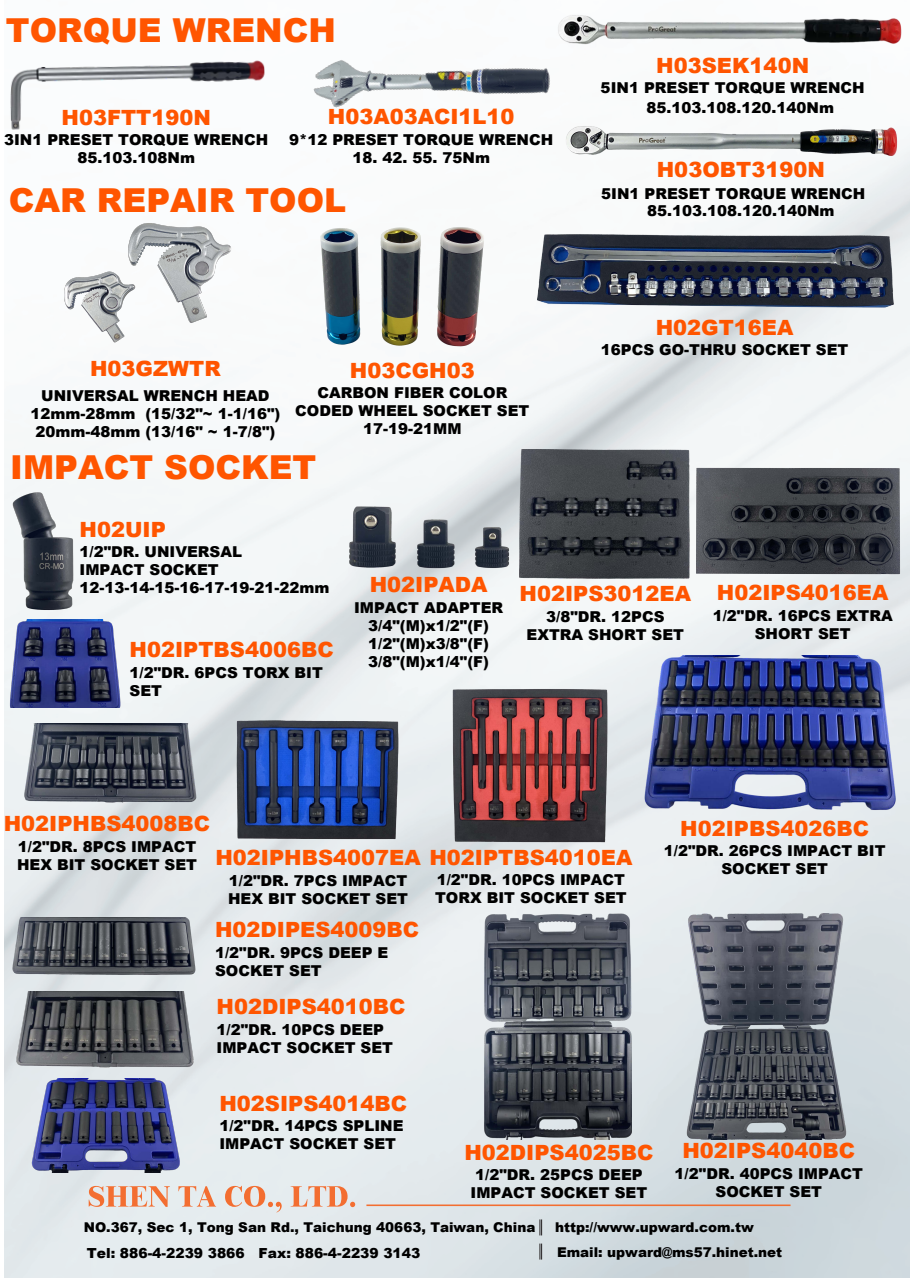
<style>
.page{position:relative;width:910px;height:1280px;background:#fff}
.page>*{position:absolute;margin:0;border:0;box-sizing:border-box;transform-origin:0 0}
.t1{font:900 33px "Arial";color:#f50}
.t2{font:900 21px "Arial";color:#f50}
.t3{font:900 15px/18px "Arial";color:#000;text-align:center}
.t4{font:900 13.8px "Arial";color:#000}
.t5{font:900 13.5px/24.9px "Arial";color:#000}
</style>
<div class="page">
<img style="left:4px;top:142px;width:906px;height:1135px">
<svg style="left:89px;top:1186px;width:81px;height:21px;background:#eab69e"></svg>
<svg style="left:178px;top:1186px;width:38px;height:20px"></svg>
<svg style="left:225px;top:1186px;width:57px;height:26px"></svg>
<svg style="left:291px;top:1186px;width:64px;height:21px"></svg>
<hr style="left:366px;top:1204px;width:424px;height:2px;background:#f36e31">
<svg style="left:540px;top:1219px;width:2px;height:16px"></svg>
<svg style="left:540px;top:1243px;width:2px;height:16px"></svg>
<img style="left:558px;top:15px;width:344px;height:30px">
<img style="left:10px;top:60px;width:255px;height:70px">
<img style="left:564px;top:126px;width:334px;height:32px">
<img style="left:313px;top:60px;width:237px;height:48px">
<img style="left:62px;top:222px;width:172px;height:124px">
<img style="left:320px;top:225px;width:166px;height:124px">
<img style="left:534px;top:231px;width:361px;height:83px">
<img style="left:9px;top:492px;width:68px;height:122px">
<img style="left:346px;top:505px;width:165px;height:65px">
<img style="left:520px;top:449px;width:169px;height:129px">
<img style="left:695px;top:467px;width:205px;height:109px">
<img style="left:483px;top:912px;width:149px;height:227px">
<img style="left:10px;top:918px;width:192px;height:60px">
<img style="left:16px;top:991px;width:180px;height:78px">
<img style="left:29px;top:1078px;width:155px;height:94px">
<img style="left:644px;top:656px;width:253px;height:155px">
<img style="left:451px;top:687px;width:157px;height:158px">
<img style="left:235px;top:720px;width:164px;height:122px">
<img style="left:19px;top:723px;width:181px;height:83px">
<img style="left:7px;top:620px;width:116px;height:88px">
<img style="left:682px;top:913px;width:166px;height:227px">
<h1 class="t1" style="left:6px;top:6px;width:331px">TORQUE WRENCH</h1>
<h2 class="t2" style="left:62px;top:102px;width:151px">H03FTT190N</h2>
<p class="t3" style="left:4px;top:131px;width:266px">3IN1 PRESET TORQUE WRENCH<br>85.103.108Nm</p>
<h2 class="t2" style="left:328px;top:101px;width:188px">H03A03ACI1L10</h2>
<p class="t3" style="left:289px;top:130px;width:266px">9*12 PRESET TORQUE WRENCH</p>
<p class="t3" style="left:352px;top:148px;width:139px">18. 42. 55. 75Nm</p>
<h1 class="t1" style="left:9px;top:176px;width:339px">CAR REPAIR TOOL</h1>
<h2 class="t2" style="left:90px;top:353px;width:132px">H03GZWTR</h2>
<p class="t3" style="left:30px;top:387px;width:251px">UNIVERSAL WRENCH HEAD<br>12mm-28mm (15/32"~ 1-1/16")<br>20mm-48mm (13/16" ~ 1-7/8")</p>
<h2 class="t2" style="left:350px;top:355px;width:126px">H03CGH03</h2>
<p class="t3" style="left:295px;top:383px;width:236px">CARBON FIBER COLOR<br>CODED WHEEL SOCKET SET<br>17-19-21MM</p>
<h1 class="t1" style="left:10px;top:443px;width:308px">IMPACT SOCKET</h1>
<h2 class="t2" style="left:656px;top:50px;width:154px">H03SEK140N</h2>
<p class="t3" style="left:646px;top:77px;width:220px;line-height:19.5px;text-align:left;text-indent:-46px">5IN1 PRESET TORQUE WRENCH<br>85.103.108.120.140Nm</p>
<h2 class="t2" style="left:657px;top:155px;width:170px">H03OBT3190N</h2>
<p class="t3" style="left:601px;top:185px;width:266px">5IN1 PRESET TORQUE WRENCH</p>
<p class="t3" style="left:647px;top:201px;width:189px">85.103.108.120.140Nm</p>
<h2 class="t2" style="left:656px;top:312px;width:139px">H02GT16EA</h2>
<p class="t3" style="left:601px;top:340px;width:249px">16PCS GO-THRU SOCKET SET</p>
<h2 class="t2" style="left:80px;top:514px;width:88px">H02UIP</h2>
<p class="t3" style="left:80px;top:542px;width:252px;text-align:left">1/2"DR. UNIVERSAL<br>IMPACT SOCKET<br>12-13-14-15-16-17-19-21-22mm</p>
<h2 class="t2" style="left:130px;top:634px;width:206px">H02IPTBS4006BC</h2>
<p class="t3" style="left:130px;top:663px;width:195px;text-align:left">1/2"DR. 6PCS TORX BIT<br>SET</p>
<h2 class="t2" style="left:370px;top:570px;width:119px">H02IPADA</h2>
<p class="t3" style="left:354px;top:598px;width:151px">IMPACT ADAPTER<br>3/4"(M)x1/2"(F)<br>1/2"(M)x3/8"(F)<br>3/8"(M)x1/4"(F)</p>
<h2 class="t2" style="left:520px;top:578px;width:173px">H02IPS3012EA</h2>
<p class="t3" style="left:527px;top:607px;width:159px">3/8"DR. 12PCS<br>EXTRA SHORT SET</p>
<h2 class="t2" style="left:717px;top:577px;width:173px">H02IPS4016EA</h2>
<p class="t3" style="left:713px;top:606px;width:182px">1/2"DR. 16PCS EXTRA<br>SHORT SET</p>
<h2 class="t2" style="left:4px;top:808px;width:208px">H02IPHBS4008BC</h2>
<p class="t3" style="left:17px;top:837px;width:181px;text-align:left">1/2"DR. 8PCS IMPACT<br>HEX BIT SOCKET SET</p>
<h2 class="t2" style="left:215px;top:842px;width:419px">H02IPHBS4007EA H02IPTBS4010EA</h2>
<p class="t3" style="left:435px;top:871px;width:193px;text-align:left">1/2"DR. 10PCS IMPACT<br>TORX BIT SOCKET SET</p>
<p class="t3" style="left:228px;top:871px;width:181px;text-align:left">1/2"DR. 7PCS IMPACT<br>HEX BIT SOCKET SET</p>
<h2 class="t2" style="left:215px;top:914px;width:206px">H02DIPES4009BC</h2>
<p class="t3" style="left:215px;top:943px;width:175px;text-align:left">1/2"DR. 9PCS DEEP E<br>SOCKET SET</p>
<h2 class="t2" style="left:216px;top:991px;width:191px">H02DIPS4010BC</h2>
<p class="t3" style="left:216px;top:1020px;width:178px;text-align:left">1/2"DR. 10PCS DEEP<br>IMPACT SOCKET SET</p>
<h2 class="t2" style="left:680px;top:813px;width:191px">H02IPBS4026BC</h2>
<p class="t3" style="left:664px;top:841px;width:223px">1/2"DR. 26PCS IMPACT BIT<br>SOCKET SET</p>
<h2 class="t2" style="left:219px;top:1088px;width:189px">H02SIPS4014BC</h2>
<p class="t3" style="left:219px;top:1116px;width:186px;text-align:left">1/2"DR. 14PCS SPLINE<br>IMPACT SOCKET SET</p>
<h2 class="t2" style="left:464px;top:1137px;width:191px">H02DIPS4025BC</h2>
<p class="t3" style="left:471px;top:1165px;width:178px">1/2"DR. 25PCS DEEP<br>IMPACT SOCKET SET</p>
<h2 class="t2" style="left:682px;top:1135px;width:174px">H02IPS4040BC</h2>
<p class="t3" style="left:675px;top:1164px;width:190px">1/2"DR. 40PCS IMPACT<br>SOCKET SET</p>
<p class="t5" style="left:84px;top:1214px;width:453px">NO.367, Sec 1, Tong San Rd., Taichung 40663, Taiwan, China</p>
<p class="t4" style="left:87px;top:1243px;width:335px">Tel: 886-4-2239 3866 Fax: 886-4-2239 3143</p>
<p class="t5" style="left:555px;top:1214px;width:229px">http://www.upward.com.tw<br>Email: upward@ms57.hinet.net</p>
</div>
